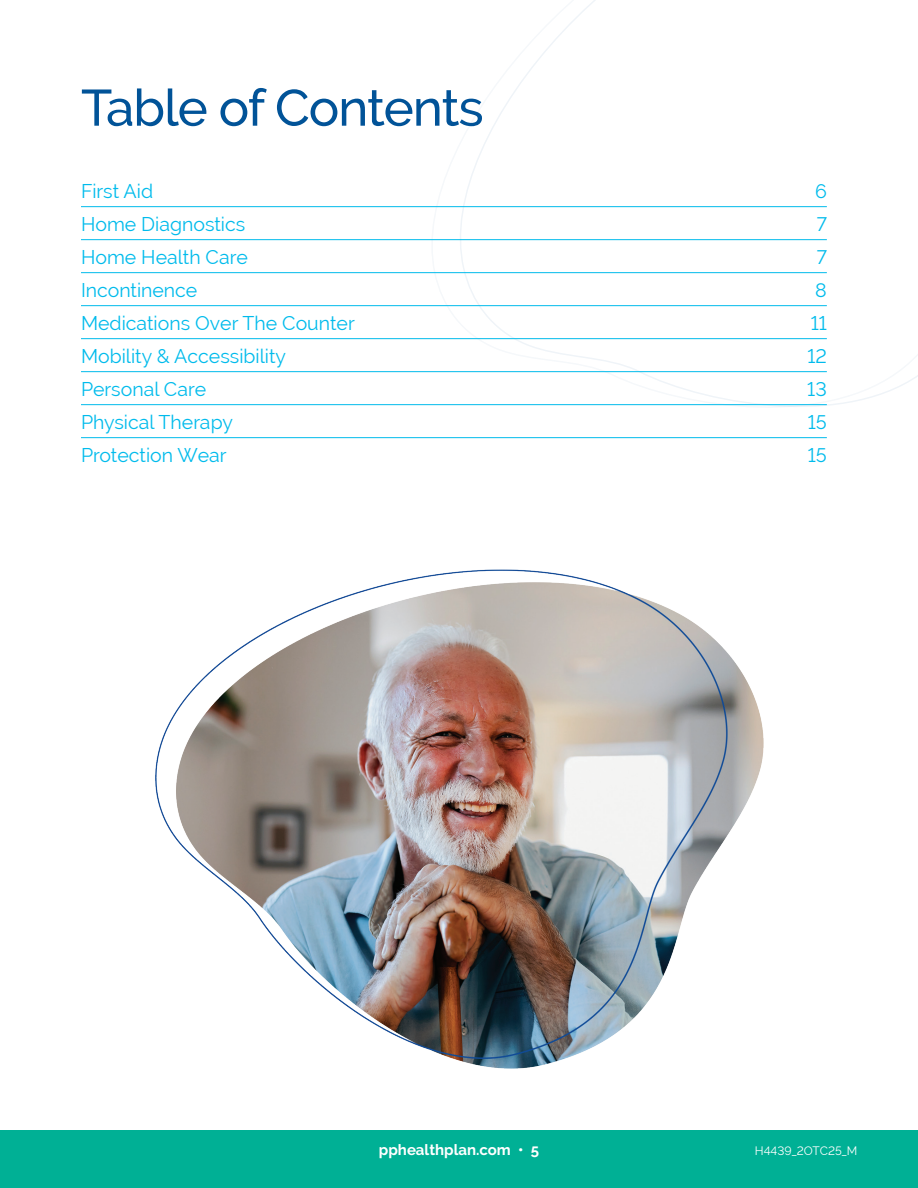
<style>
.page{position:relative;width:918px;height:1188px;background:#fff}
.page>*{position:absolute;margin:0;border:0;box-sizing:border-box;transform-origin:0 0}
.t1{font:500 51px "Raleway";letter-spacing:-.02em;color:#015398}
.t2{font:19.5px "Raleway";color:#00bbec}
.t3{font:700 15px "Raleway";color:#fff}
.t4{font:12px "Raleway";color:#fff}
</style>
<div class="page">
<div style="left:0;top:1130px;width:918px;height:58px;background:#00b095"></div>
<svg style="left:432px;top:0;width:486px;height:407px"></svg>
<hr style="left:81px;top:206px;width:746px;height:1px;background:#00bbec">
<hr style="left:81px;top:239px;width:746px;height:1px;background:#00bbec">
<hr style="left:81px;top:272px;width:746px;height:1px;background:#00bbec">
<hr style="left:81px;top:305px;width:746px;height:1px;background:#00bbec">
<hr style="left:81px;top:338px;width:746px;height:1px;background:#00bbec">
<hr style="left:81px;top:371px;width:746px;height:1px;background:#00bbec">
<hr style="left:81px;top:404px;width:746px;height:1px;background:#00bbec">
<hr style="left:81px;top:437px;width:746px;height:1px;background:#00bbec">
<img style="left:155px;top:569px;width:609px;height:500px">
<p class="t1" style="left:81px;top:78px;width:404px">Table of Contents</p>
<p class="t2" style="left:81px;top:179px;width:74px">First Aid</p>
<p class="t2" style="left:815px;top:179px;width:13px">6</p>
<p class="t2" style="left:81px;top:212px;width:166px">Home Diagnostics</p>
<p class="t2" style="left:817px;top:212px;width:12px">7</p>
<p class="t2" style="left:81px;top:245px;width:169px">Home Health Care</p>
<p class="t2" style="left:817px;top:245px;width:12px">7</p>
<p class="t2" style="left:81px;top:278px;width:118px">Incontinence</p>
<p class="t2" style="left:815px;top:278px;width:13px">8</p>
<p class="t2" style="left:81px;top:311px;width:275px">Medications Over The Counter</p>
<p class="t2" style="left:811px;top:311px;width:18px">11</p>
<p class="t2" style="left:81px;top:344px;width:207px">Mobility &amp; Accessibility</p>
<p class="t2" style="left:807px;top:344px;width:21px">12</p>
<p class="t2" style="left:81px;top:377px;width:127px">Personal Care</p>
<p class="t2" style="left:807px;top:377px;width:21px">13</p>
<p class="t2" style="left:81px;top:410px;width:154px">Physical Therapy</p>
<p class="t2" style="left:808px;top:410px;width:21px">15</p>
<p class="t2" style="left:81px;top:443px;width:147px">Protection Wear</p>
<p class="t2" style="left:808px;top:443px;width:21px">15</p>
<p class="t3" style="left:379px;top:1142px;width:162px">pphealthplan.com • 5</p>
<p class="t4" style="left:755px;top:1144px;width:104px">H4439_2OTC25_M</p>
</div>
